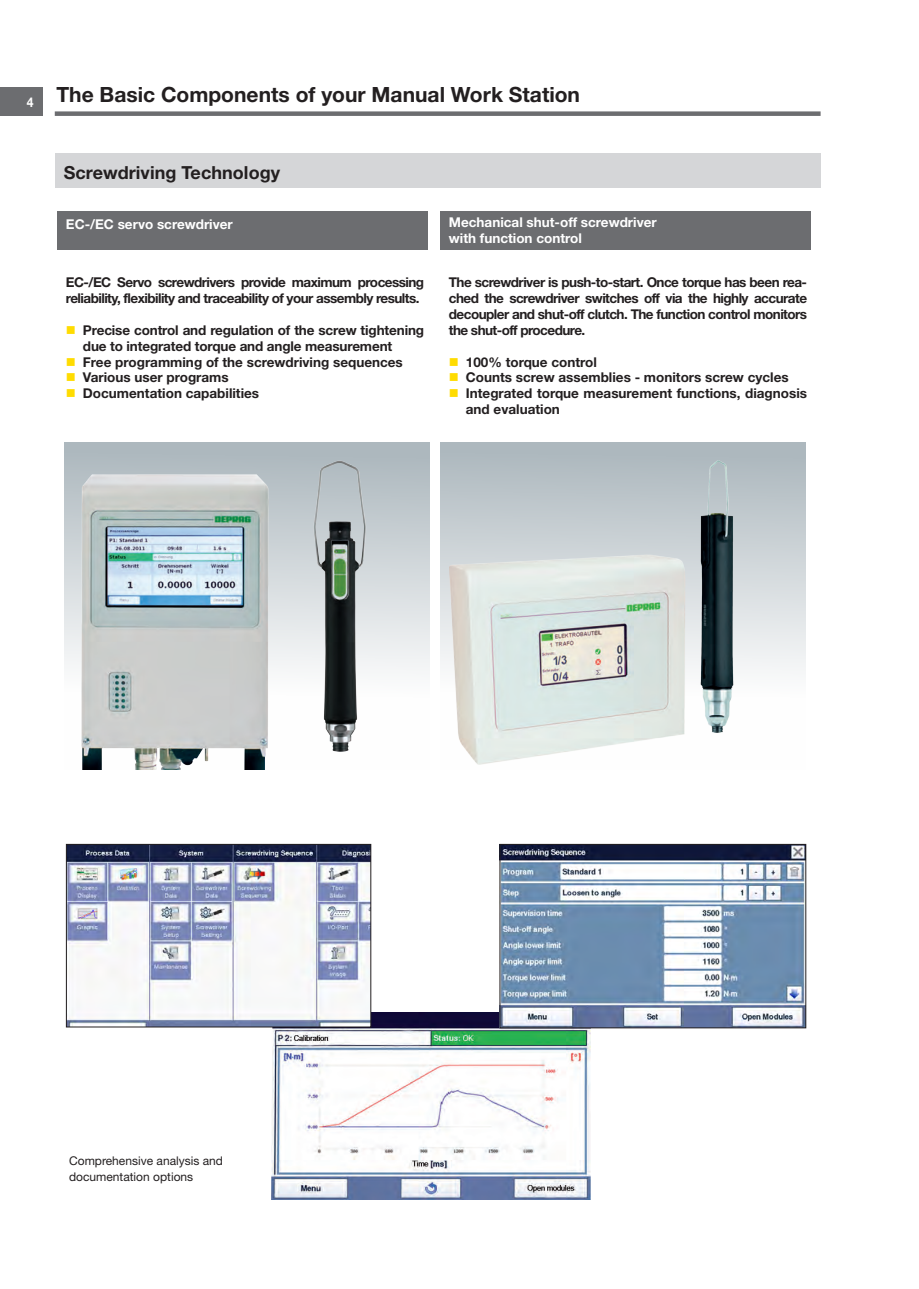
<style>
.page{position:relative;width:919px;height:1289px;background:#fff}
.page>*{position:absolute;margin:0;border:0;box-sizing:border-box;transform-origin:0 0}
.ÜS_12_Pkt_hf{font:700 21px "Helvetica Neue LT Std";color:#231f20}
.t1{font:700 18px "Helvetica Neue LT Std";letter-spacing:.005em;color:#231f20}
.Normal_9_Pkt{font:700 13.5px/15.9px "Helvetica Neue LT Std";letter-spacing:-.01em;color:#231f20}
.Normal_9_Pkt-2{font:700 13.5px/15.9px "Helvetica Neue LT Std";letter-spacing:-.04em;color:#231f20}
.ÜS_12_Pkt_hf-2{font:700 13.5px "Helvetica Neue LT Std";color:#fff}
.ÜS_12_Pkt_hf-3{font:700 13.5px "Helvetica Neue LT Std";color:#fff;scale:.9 1}
.Normal_9_Pkt-3{font:12px/15.9px "Helvetica Neue LT Std";color:#231f20}
</style>
<div class="page">
<div style="left:0;top:87px;width:42px;height:29px;background:#6c6d70"></div>
<div style="left:55px;top:111px;width:765px;height:5px;background:#6c6d70"></div>
<div style="left:64px;top:442px;width:365px;height:327px;background:linear-gradient(to bottom,#adb8be,#fff)"></div>
<div style="left:440px;top:442px;width:366px;height:327px;background:linear-gradient(to bottom,#adb8be,#fff)"></div>
<img style="left:688px;top:459px;width:57px;height:276px">
<img style="left:449px;top:554px;width:236px;height:211px">
<img style="left:310px;top:458px;width:58px;height:295px">
<img style="left:64px;top:459px;width:212px;height:311px">
<div style="left:55px;top:153px;width:766px;height:34px;background:#d5d6d8"></div>
<div style="left:57px;top:211px;width:370px;height:38px;background:#6c6d70"></div>
<div style="left:440px;top:211px;width:370px;height:38px;background:#6c6d70"></div>
<img style="left:271px;top:1012px;width:319px;height:187px">
<img style="left:68px;top:846px;width:301px;height:179px">
<div style="left:66px;top:844px;width:305px;height:183px;border:1px solid #231f20"></div>
<img style="left:501px;top:846px;width:303px;height:180px">
<div style="left:499px;top:844px;width:307px;height:184px;border:1px solid #231f20"></div>
<p class="ÜS_12_Pkt_hf-3" style="left:27px;top:94px;width:9px">4</p>
<p class="ÜS_12_Pkt_hf" style="left:56px;top:82px;width:525px">The Basic Components of your Manual Work Station</p>
<p class="t1" style="left:64px;top:161px;width:218px">Screwdriving Technology</p>
<p class="ÜS_12_Pkt_hf-2" style="left:66px;top:216px;width:168px">EC-/EC servo screwdriver</p>
<p class="Normal_9_Pkt-2" style="left:66px;top:274px;width:360px">EC-/EC Servo screwdrivers provide maximum processing reliability, flexibility and traceability of your assembly results.</p>
<p class="Normal_9_Pkt" style="left:83px;top:321px;width:342px">Precise control and regulation of the screw tightening due to integrated torque and angle measurement</p>
<p class="Normal_9_Pkt" style="left:83px;top:353px;width:321px">Free programming of the screwdriving sequences</p>
<p class="Normal_9_Pkt" style="left:83px;top:369px;width:147px">Various user programs</p>
<p class="Normal_9_Pkt" style="left:83px;top:385px;width:178px">Documentation capabilities</p>
<p class="ÜS_12_Pkt_hf-2" style="left:449px;top:214px;width:209px">Mechanical shut-off screwdriver</p>
<p class="ÜS_12_Pkt_hf-2" style="left:449px;top:230px;width:134px">with function control</p>
<p class="Normal_9_Pkt" style="left:449px;top:274px;width:360px;text-align:justify">The screwdriver is push-to-start. Once torque has been rea&shy;ched the screwdriver switches off via the highly accurate decoupler and shut-off clutch. The function control monitors the shut-off procedure.</p>
<p class="Normal_9_Pkt" style="left:466px;top:353px;width:133px">100% torque control</p>
<p class="Normal_9_Pkt" style="left:466px;top:369px;width:324px">Counts screw assemblies - monitors screw cycles</p>
<p class="Normal_9_Pkt" style="left:466px;top:385px;width:343px">Integrated torque measurement functions, diagnosis and evaluation</p>
<p class="Normal_9_Pkt-3" style="left:69px;top:1152px;width:155px">Comprehensive analysis and documentation options</p>
</div>
